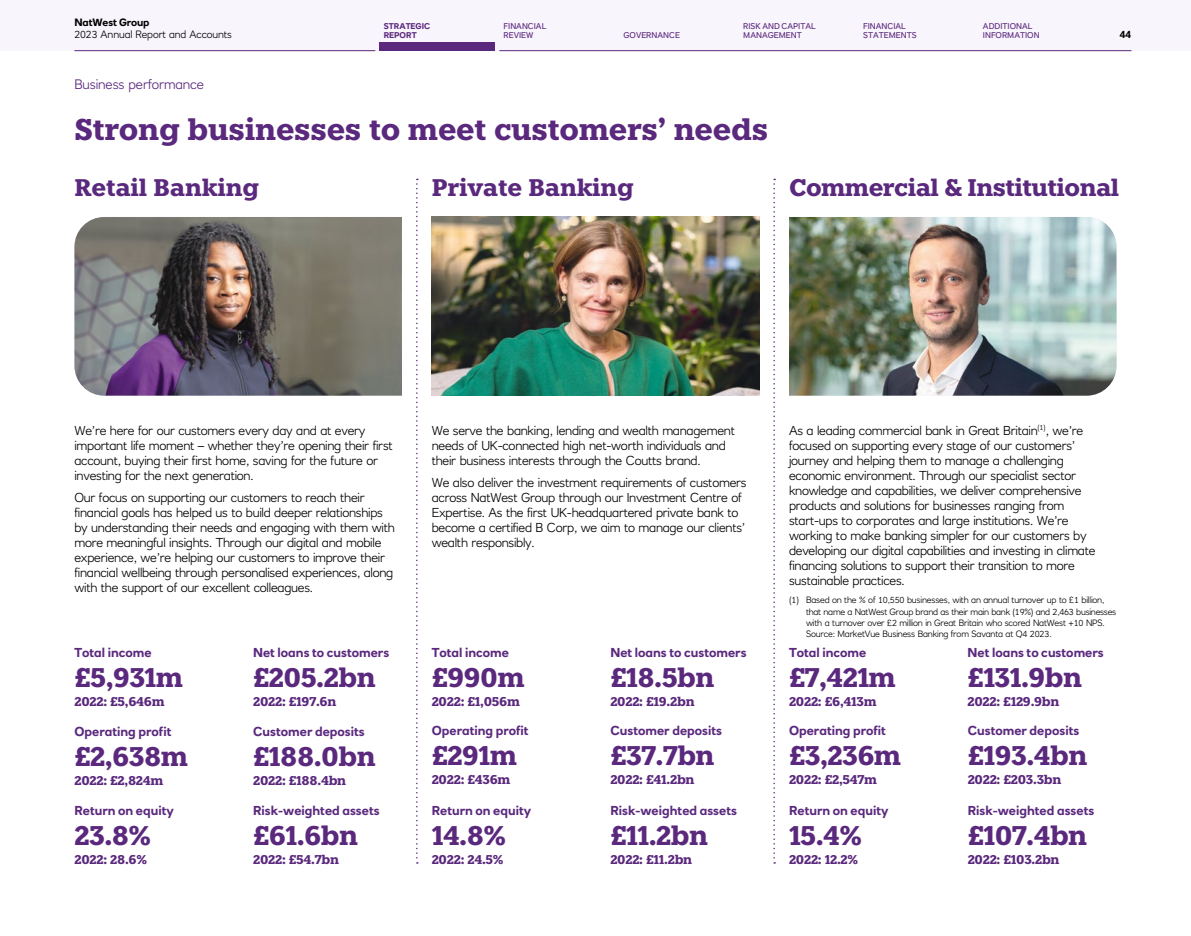
<style>
.page{position:relative;width:1191px;height:936px;background:#fff}
.page>*{position:absolute;margin:0;border:0;box-sizing:border-box;transform-origin:0 0}
.Page_Title{font:700 30px "Knile";letter-spacing:-.01em;color:#5a287d}
.S-Figure{font:700 27px "Knile";letter-spacing:-.02em;color:#5a287d}
.Page-Title-Small{font:700 24px "Knile";letter-spacing:-.01em;color:#5a287d}
.Running-Header{font:300 13.5px "RN House Sans";letter-spacing:-.01em;color:#5a287d}
.Bodytext{font:300 12.75px/15px "RN House Sans";letter-spacing:-.02em;color:#000}
.Heading-3{font:700 12.75px "RN House Sans";color:#5a287d}
.S-Figure-Small{font:700 12.75px "Knile";letter-spacing:-.02em;color:#5a287d}
.t1{font:300 10.5px "RN House Sans";letter-spacing:-.01em;color:#000}
.t2{font:700 10.5px "RN House Sans";letter-spacing:-.01em;color:#000}
.t3{font:300 9px/11.2px "RN House Sans";letter-spacing:-.02em;color:#000}
.t4{font:8.25px/9px "RN House Sans";color:#5a287d}
.t5{font:700 8.25px/9px "RN House Sans";color:#5a287d}
</style>
<div class="page">
<svg style="left:416px;top:179px;width:2px;height:684px"></svg>
<svg style="left:773px;top:179px;width:2px;height:684px"></svg>
<img style="left:74px;top:217px;width:328px;height:178px">
<img style="left:432px;top:217px;width:327px;height:178px">
<img style="left:789px;top:217px;width:327px;height:178px">
<div style="left:0;top:0;width:1191px;height:51px;background:#f9f5fc"></div>
<div style="left:379px;top:43px;width:116px;height:8px;background:#5a287d"></div>
<hr style="left:74px;top:50px;width:301px;height:1px;background:#5a287d">
<hr style="left:499px;top:50px;width:632px;height:1px;background:#5a287d">
<p class="t2" style="left:74px;top:16px;width:77px">NatWest Group</p>
<p class="t1" style="left:74px;top:28px;width:159px">2023 Annual Report and Accounts</p>
<p class="t2" style="left:1120px;top:28px;width:13px">44</p>
<p class="t5" style="left:384px;top:22px;width:48px">STRATEGIC<br>REPORT</p>
<p class="t4" style="left:503px;top:22px;width:44px">FINANCIAL<br>REVIEW</p>
<p class="t4" style="left:623px;top:31px;width:58px">GOVERNANCE</p>
<p class="t4" style="left:743px;top:22px;width:74px">RISK AND CAPITAL<br>MANAGEMENT</p>
<p class="t4" style="left:863px;top:22px;width:55px">FINANCIAL<br>STATEMENTS</p>
<p class="t4" style="left:983px;top:22px;width:58px">ADDITIONAL<br>INFORMATION</p>
<p class="Running-Header" style="left:74px;top:76px;width:131px">Business performance</p>
<p class="Page_Title" style="left:74px;top:110px;width:695px">Strong businesses to meet customers’ needs</p>
<p class="Page-Title-Small" style="left:74px;top:172px;width:186px">Retail Banking</p>
<p class="Page-Title-Small" style="left:789px;top:172px;width:332px">Commercial &amp; Institutional</p>
<p class="Page-Title-Small" style="left:432px;top:172px;width:204px">Private Banking</p>
<p class="Bodytext" style="left:74px;top:422px;width:320px">We’re here for our customers every day and at every important life moment – whether they’re opening their first account, buying their first home, saving for the future or investing for the next generation.</p>
<p class="Bodytext" style="left:74px;top:490px;width:322px">Our focus on supporting our customers to reach their financial goals has helped us to build deeper relationships by understanding their needs and engaging with them with more meaningful insights. Through our digital and mobile experience, we’re helping our customers to improve their financial wellbeing through personalised experiences, along with the support of our excellent colleagues.</p>
<p class="Heading-3" style="left:74px;top:644px;width:79px">Total income</p>
<p class="S-Figure" style="left:74px;top:660px;width:110px">£5,931m</p>
<p class="S-Figure-Small" style="left:74px;top:693px;width:92px">2022: £5,646m</p>
<p class="Heading-3" style="left:74px;top:723px;width:98px">Operating profit</p>
<p class="S-Figure" style="left:74px;top:739px;width:115px">£2,638m</p>
<p class="S-Figure-Small" style="left:74px;top:772px;width:91px">2022: £2,824m</p>
<p class="Heading-3" style="left:74px;top:802px;width:101px">Return on equity</p>
<p class="S-Figure" style="left:74px;top:818px;width:78px">23.8%</p>
<p class="S-Figure-Small" style="left:74px;top:851px;width:74px">2022: 28.6%</p>
<p class="Heading-3" style="left:253px;top:644px;width:138px">Net loans to customers</p>
<p class="S-Figure" style="left:253px;top:660px;width:124px">£205.2bn</p>
<p class="S-Figure-Small" style="left:253px;top:693px;width:85px">2022: £197.6n</p>
<p class="Heading-3" style="left:253px;top:723px;width:113px">Customer deposits</p>
<p class="S-Figure" style="left:253px;top:739px;width:124px">£188.0bn</p>
<p class="S-Figure-Small" style="left:253px;top:772px;width:95px">2022: £188.4bn</p>
<p class="Heading-3" style="left:253px;top:802px;width:128px">Risk-weighted assets</p>
<p class="S-Figure" style="left:253px;top:818px;width:106px">£61.6bn</p>
<p class="S-Figure-Small" style="left:253px;top:851px;width:87px">2022: £54.7bn</p>
<p class="Bodytext" style="left:432px;top:422px;width:305px">We serve the banking, lending and wealth management needs of UK-connected high net-worth individuals and their business interests through the Coutts brand.</p>
<p class="Bodytext" style="left:432px;top:475px;width:316px">We also deliver the investment requirements of customers across NatWest Group through our Investment Centre of Expertise. As the first UK-headquartered private bank to become a certified B Corp, we aim to manage our clients’ wealth responsibly.</p>
<p class="Heading-3" style="left:432px;top:644px;width:79px">Total income</p>
<p class="S-Figure" style="left:432px;top:660px;width:95px">£990m</p>
<p class="S-Figure-Small" style="left:432px;top:693px;width:90px">2022: £1,056m</p>
<p class="Heading-3" style="left:432px;top:722px;width:98px">Operating profit</p>
<p class="S-Figure" style="left:432px;top:738px;width:87px">£291m</p>
<p class="S-Figure-Small" style="left:432px;top:771px;width:80px">2022: £436m</p>
<p class="Heading-3" style="left:432px;top:802px;width:101px">Return on equity</p>
<p class="S-Figure" style="left:432px;top:818px;width:76px">14.8%</p>
<p class="S-Figure-Small" style="left:432px;top:851px;width:73px">2022: 24.5%</p>
<p class="Heading-3" style="left:610px;top:644px;width:138px">Net loans to customers</p>
<p class="S-Figure" style="left:610px;top:660px;width:106px">£18.5bn</p>
<p class="S-Figure-Small" style="left:610px;top:693px;width:86px">2022: £19.2bn</p>
<p class="Heading-3" style="left:610px;top:722px;width:113px">Customer deposits</p>
<p class="S-Figure" style="left:610px;top:738px;width:106px">£37.7bn</p>
<p class="S-Figure-Small" style="left:610px;top:771px;width:86px">2022: £41.2bn</p>
<p class="Heading-3" style="left:610px;top:802px;width:128px">Risk-weighted assets</p>
<p class="S-Figure" style="left:610px;top:818px;width:99px">£11.2bn</p>
<p class="S-Figure-Small" style="left:610px;top:851px;width:83px">2022: £11.2bn</p>
<p class="Bodytext" style="left:789px;top:422px;width:308px">As a leading commercial bank in Great Britain<sup>(1)</sup>, we’re focused on supporting every stage of our customers’ journey and helping them to manage a challenging economic environment. Through our specialist sector knowledge and capabilities, we deliver comprehensive products and solutions for businesses ranging from start-ups to corporates and large institutions. We’re working to make banking simpler for our customers by developing our digital capabilities and investing in climate financing solutions to support their transition to more sustainable practices.</p>
<p class="t3" style="left:806px;top:594px;width:312px;text-indent:-17px">(1) Based on the % of 10,550 businesses, with an annual turnover up to £1 billion, that name a NatWest Group brand as their main bank (19%) and 2,463 businesses with a turnover over £2 million in Great Britain who scored NatWest +10 NPS.<br>Source: MarketVue Business Banking from Savanta at Q4 2023.</p>
<p class="Heading-3" style="left:789px;top:644px;width:79px">Total income</p>
<p class="S-Figure" style="left:789px;top:660px;width:108px">£7,421m</p>
<p class="S-Figure-Small" style="left:789px;top:693px;width:89px">2022: £6,413m</p>
<p class="Heading-3" style="left:789px;top:722px;width:98px">Operating profit</p>
<p class="S-Figure" style="left:789px;top:738px;width:114px">£3,236m</p>
<p class="S-Figure-Small" style="left:789px;top:771px;width:90px">2022: £2,547m</p>
<p class="Heading-3" style="left:789px;top:802px;width:101px">Return on equity</p>
<p class="S-Figure" style="left:789px;top:818px;width:75px">15.4%</p>
<p class="S-Figure-Small" style="left:789px;top:851px;width:71px">2022: 12.2%</p>
<p class="Heading-3" style="left:967px;top:644px;width:138px">Net loans to customers</p>
<p class="S-Figure" style="left:967px;top:660px;width:116px">£131.9bn</p>
<p class="S-Figure-Small" style="left:967px;top:693px;width:93px">2022: £129.9bn</p>
<p class="Heading-3" style="left:967px;top:722px;width:113px">Customer deposits</p>
<p class="S-Figure" style="left:967px;top:738px;width:121px">£193.4bn</p>
<p class="S-Figure-Small" style="left:967px;top:771px;width:95px">2022: £203.3bn</p>
<p class="Heading-3" style="left:967px;top:802px;width:128px">Risk-weighted assets</p>
<p class="S-Figure" style="left:967px;top:818px;width:121px">£107.4bn</p>
<p class="S-Figure-Small" style="left:967px;top:851px;width:93px">2022: £103.2bn</p>
</div>
